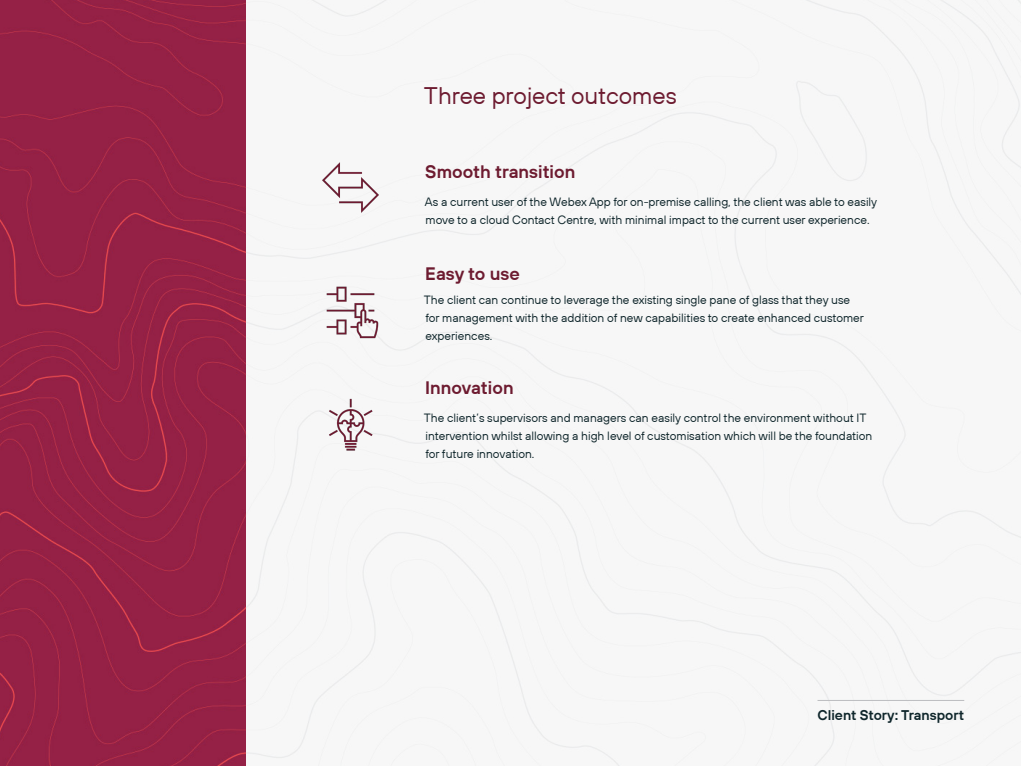
<style>
.page{position:relative;width:1021px;height:766px;background:#fff}
.page>*{position:absolute;margin:0;border:0;box-sizing:border-box;transform-origin:0 0}
.Page_Title_Yellow{font:24px "TT Hoves";color:#6d1b30}
.Intro_Title_Yellow_-_10px_after{font:600 18px "TT Hoves";color:#6d1b30}
.Body_Copy{font:600 18px "TT Hoves";color:#6d1b30}
.t1{font:600 14px "TT Hoves";color:#0f262b}
.Body_Copy-2{font:12px/18px "TT Hoves";color:#0f262b}
</style>
<div class="page">
<img style="left:245px;top:0;width:775px;height:765px">
<div style="left:0;top:0;width:245px;height:765px;background:#952146"></div>
<img style="left:320px;top:157px;width:60px;height:60px">
<img style="left:320px;top:280px;width:60px;height:60px">
<img style="left:321px;top:394px;width:60px;height:60px">
<hr style="left:817px;top:700px;width:147px;height:1px;background:#bcbdc0">
<p class="Page_Title_Yellow" style="left:424px;top:81px;width:254px">Three project outcomes</p>
<p class="Intro_Title_Yellow_-_10px_after" style="left:425px;top:159px;width:151px">Smooth transition</p>
<p class="Body_Copy-2" style="left:425px;top:192px;width:454px">As a current user of the Webex App for on-premise calling, the client was able to easily move to a cloud Contact Centre, with minimal impact to the current user experience.</p>
<p class="Body_Copy" style="left:425px;top:261px;width:96px">Easy to use</p>
<p class="Body_Copy-2" style="left:424px;top:290px;width:441px">The client can continue to leverage the existing single pane of glass that they use for management with the addition of new capabilities to create enhanced customer experiences.</p>
<p class="Intro_Title_Yellow_-_10px_after" style="left:425px;top:375px;width:90px">Innovation</p>
<p class="Body_Copy-2" style="left:424px;top:408px;width:450px">The client’s supervisors and managers can easily control the environment without IT intervention whilst allowing a high level of customisation which will be the foundation for future innovation.</p>
<p class="t1" style="left:817px;top:706px;width:148px">Client Story: Transport</p>
</div>
